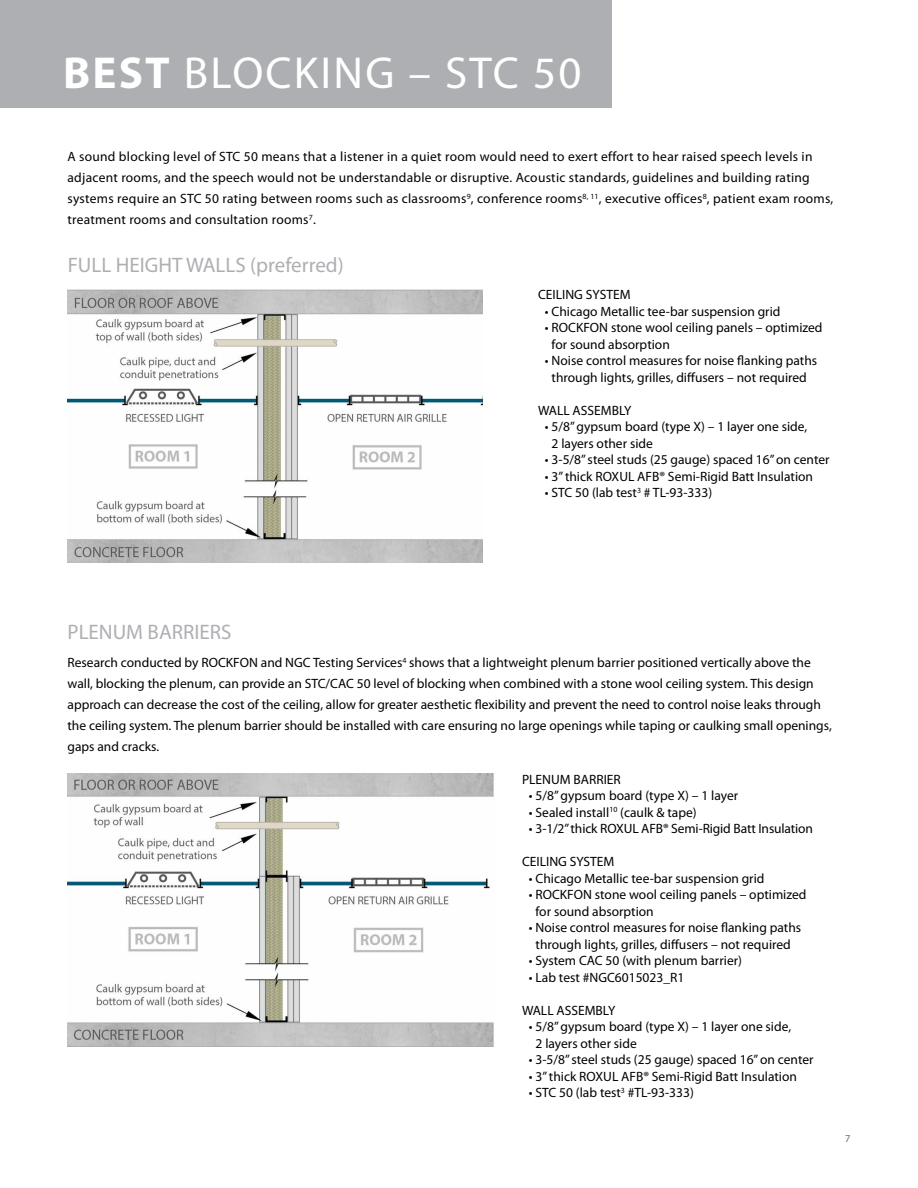
<style>
.page{position:relative;width:918px;height:1188px;background:#fff}
.page>*{position:absolute;margin:0;border:0;box-sizing:border-box;transform-origin:0 0}
.t1{font:45px "Myriad Pro";letter-spacing:.05em;color:#fff}
.t2{font:21px "Myriad Pro";color:#adafb2}
.t3{font:13.5px/16.5px "Myriad Pro";color:#000}
.t4{font:13.5px/21px "Myriad Pro";letter-spacing:.02em;color:#000}
.t5{font:10.5px "Myriad Pro";color:#6d6e71}
.s1{font-weight:700}
</style>
<div class="page">
<div style="left:0;top:0;width:611px;height:108px;background:#adafb2"></div>
<img style="left:68px;top:289px;width:414px;height:273px">
<img style="left:68px;top:774px;width:426px;height:273px">
<h1 class="t1" style="left:63px;top:45px;width:520px"><span class="s1">BEST</span> BLOCKING – STC 50</h1>
<p class="t4" style="left:67px;top:146px;width:767px">A sound blocking level of STC 50 means that a listener in a quiet room would need to exert effort to hear raised speech levels in adjacent rooms, and the speech would not be understandable or disruptive. Acoustic standards, guidelines and building rating systems require an STC 50 rating between rooms such as classrooms<sup>9</sup>, conference rooms<sup>8,</sup> <sup>11</sup>, executive offices<sup>8</sup>, patient exam rooms, treatment rooms and consultation rooms<sup>7</sup>.</p>
<h2 class="t2" style="left:68px;top:252px;width:277px">FULL HEIGHT WALLS (preferred)</h2>
<p class="t3" style="left:538px;top:286px;width:94px">CEILING SYSTEM</p>
<p class="t3" style="left:545px;top:303px;width:237px">• Chicago Metallic tee-bar suspension grid</p>
<p class="t3" style="left:552px;top:319px;width:272px;text-indent:-7px">• ROCKFON stone wool ceiling panels – optimized for sound absorption</p>
<p class="t3" style="left:545px;top:352px;width:274px;text-align:center">• Noise control measures for noise flanking paths through lights, grilles, diffusers – not required</p>
<p class="t3" style="left:538px;top:402px;width:95px">WALL ASSEMBLY</p>
<p class="t3" style="left:552px;top:418px;width:257px;text-indent:-7px">• 5/8” gypsum board (type X) – 1 layer one side,<br>2 layers other side</p>
<p class="t3" style="left:545px;top:451px;width:286px">• 3-5/8” steel studs (25 gauge) spaced 16” on center</p>
<p class="t3" style="left:545px;top:468px;width:270px">• 3” thick ROXUL AFB® Semi-Rigid Batt Insulation</p>
<p class="t3" style="left:545px;top:484px;width:169px">• STC 50 (lab test<sup>3</sup> # TL-93-333)</p>
<h2 class="t2" style="left:68px;top:619px;width:165px">PLENUM BARRIERS</h2>
<p class="t3" style="left:67px;top:652px;width:766px;line-height:21px">Research conducted by ROCKFON and NGC Testing Services<sup>4</sup> shows that a lightweight plenum barrier positioned vertically above the wall, blocking the plenum, can provide an STC/CAC 50 level of blocking when combined with a stone wool ceiling system. This design approach can decrease the cost of the ceiling, allow for greater aesthetic flexibility and prevent the need to control noise leaks through the ceiling system. The plenum barrier should be installed with care ensuring no large openings while taping or caulking small openings, gaps and cracks.</p>
<p class="t3" style="left:522px;top:771px;width:100px">PLENUM BARRIER</p>
<p class="t3" style="left:529px;top:787px;width:211px">• 5/8” gypsum board (type X) – 1 layer</p>
<p class="t3" style="left:529px;top:804px;width:169px">• Sealed install<sup>10</sup> (caulk &amp; tape)</p>
<p class="t3" style="left:529px;top:820px;width:286px">• 3-1/2” thick ROXUL AFB® Semi-Rigid Batt Insulation</p>
<p class="t3" style="left:522px;top:853px;width:94px">CEILING SYSTEM</p>
<p class="t3" style="left:529px;top:870px;width:237px">• Chicago Metallic tee-bar suspension grid</p>
<p class="t3" style="left:536px;top:886px;width:272px;text-indent:-7px">• ROCKFON stone wool ceiling panels – optimized for sound absorption</p>
<p class="t3" style="left:529px;top:919px;width:274px;text-align:center">• Noise control measures for noise flanking paths through lights, grilles, diffusers – not required</p>
<p class="t3" style="left:529px;top:952px;width:215px">• System CAC 50 (with plenum barrier)</p>
<p class="t3" style="left:529px;top:969px;width:157px">• Lab test #NGC6015023_R1</p>
<p class="t3" style="left:522px;top:1002px;width:95px">WALL ASSEMBLY</p>
<p class="t3" style="left:536px;top:1018px;width:257px;text-indent:-7px">• 5/8” gypsum board (type X) – 1 layer one side,<br>2 layers other side</p>
<p class="t3" style="left:529px;top:1051px;width:286px">• 3-5/8” steel studs (25 gauge) spaced 16” on center</p>
<p class="t3" style="left:529px;top:1068px;width:270px">• 3” thick ROXUL AFB® Semi-Rigid Batt Insulation</p>
<p class="t3" style="left:529px;top:1084px;width:167px">• STC 50 (lab test<sup>3</sup> #TL-93-333)</p>
<p class="t5" style="left:845px;top:1132px;width:7px">7</p>
</div>
